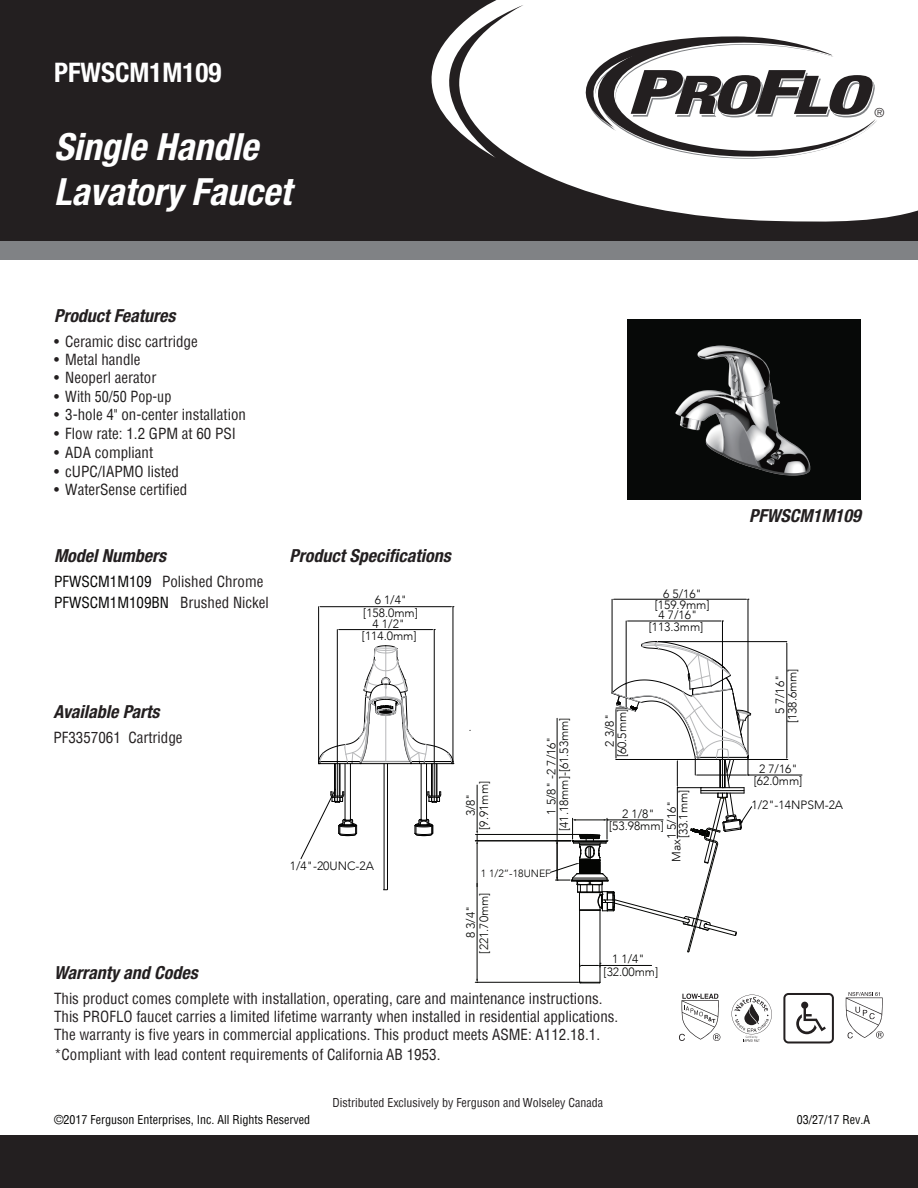
<style>
.page{position:relative;width:918px;height:1188px;background:#fff}
.page>*{position:absolute;margin:0;border:0;box-sizing:border-box;transform-origin:0 0}
.t1{font:italic 700 condensed 37.5px/45px "Helvetica Neue";color:#fff}
.t2{font:700 condensed 27px "Helvetica Neue";color:#fff}
.t3{font:italic 700 condensed 18px "Helvetica Neue";color:#231f20}
.t4{font:condensed 15px/18px "Helvetica Neue";color:#231f20}
.t5{font:condensed 15px "Helvetica Neue";color:#211e1e}
.t6{font:condensed 15px "Helvetica Neue";color:#211e1e;scale:.94 1}
.t7{font:300 12.45px "Helvetica";color:#231f20}
.t8{font:300 12px/11.9px "Avenir LT";color:#030303;text-align:center}
.t9{font:300 12px/13.4px "Avenir LT";color:#040503;text-align:center}
.t10{font:condensed 12px "Helvetica Neue";color:#050504}
.t11{font:condensed 12px "Helvetica Neue";color:#231f20}
.t12{font:300 10.5px "Avenir LT";color:#040503}
.s1{color:#231f20}
.s2{color:#050504}
</style>
<div class="page">
<svg style="left:0;top:0;width:918px;height:241px;fill:#231f20"></svg>
<div style="left:0;top:1135px;width:918px;height:53px;background:#231f20"></div>
<svg style="left:571px;top:30px;width:307px;height:129px"></svg>
<hr style="left:600px;top:910px;width:1px;height:72px;background:#040503">
<hr style="left:579px;top:910px;width:1px;height:72px;background:#040503">
<hr style="left:475px;top:841px;width:96px;height:1px;background:#040503">
<hr style="left:475px;top:982px;width:104px;height:1px;background:#040503">
<hr style="left:477px;top:842px;width:1px;height:45px;background:#040503">
<hr style="left:477px;top:883px;width:1px;height:98px;background:#040503">
<svg style="left:579px;top:982px;width:21px;height:2px"></svg>
<hr style="left:600px;top:965px;width:52px;height:1px;background:#040503">
<svg style="left:579px;top:963px;width:22px;height:4px"></svg>
<hr style="left:476px;top:834px;width:112px;height:1px;background:#040503">
<hr style="left:477px;top:785px;width:1px;height:47px;background:#040503">
<svg style="left:477px;top:831px;width:1px;height:13px"></svg>
<svg style="left:679px;top:994px;width:41px;height:47px"></svg>
<svg style="left:846px;top:992px;width:38px;height:47px"></svg>
<svg style="left:783px;top:993px;width:51px;height:50px"></svg>
<svg style="left:731px;top:995px;width:41px;height:47px"></svg>
<div style="left:0;top:241px;width:918px;height:19px;background:#808285"></div>
<div style="left:627px;top:319px;width:234px;height:181px;background:#070908"></div>
<hr style="left:318px;top:607px;width:1px;height:157px;background:#030303">
<hr style="left:453px;top:607px;width:1px;height:157px;background:#030303">
<hr style="left:320px;top:606px;width:131px;height:1px;background:#030303">
<hr style="left:337px;top:630px;width:1px;height:171px;background:#030303">
<hr style="left:434px;top:630px;width:1px;height:171px;background:#030303">
<hr style="left:339px;top:629px;width:94px;height:1px;background:#030303">
<hr style="left:612px;top:599px;width:1px;height:94px;background:#030303">
<hr style="left:748px;top:599px;width:1px;height:160px;background:#030303">
<hr style="left:614px;top:599px;width:132px;height:1px;background:#030303">
<hr style="left:626px;top:621px;width:1px;height:87px;background:#030303">
<hr style="left:722px;top:621px;width:1px;height:167px;background:#030303">
<hr style="left:628px;top:621px;width:93px;height:1px;background:#030303">
<hr style="left:656px;top:641px;width:131px;height:1px;background:#030303">
<hr style="left:748px;top:759px;width:39px;height:1px;background:#030303">
<hr style="left:787px;top:643px;width:1px;height:115px;background:#030303">
<hr style="left:748px;top:775px;width:54px;height:1px;background:#030303">
<hr style="left:384px;top:764px;width:1px;height:126px;background:#030303">
<hr style="left:387px;top:764px;width:1px;height:126px;background:#030303">
<svg style="left:414px;top:819px;width:19px;height:17px"></svg>
<hr style="left:431px;top:764px;width:1px;height:32px;background:#030303">
<hr style="left:432px;top:764px;width:1px;height:32px;background:#030303">
<hr style="left:436px;top:764px;width:1px;height:32px;background:#030303">
<hr style="left:437px;top:764px;width:1px;height:32px;background:#030303">
<svg style="left:427px;top:792px;width:14px;height:11px"></svg>
<hr style="left:421px;top:764px;width:1px;height:56px;background:#030303">
<hr style="left:426px;top:764px;width:1px;height:56px;background:#030303">
<hr style="left:334px;top:764px;width:1px;height:32px;background:#030303">
<hr style="left:335px;top:764px;width:1px;height:32px;background:#030303">
<hr style="left:339px;top:764px;width:1px;height:32px;background:#030303">
<hr style="left:340px;top:764px;width:1px;height:32px;background:#030303">
<svg style="left:300px;top:789px;width:57px;height:70px"></svg>
<hr style="left:345px;top:764px;width:1px;height:56px;background:#030303">
<hr style="left:350px;top:764px;width:1px;height:56px;background:#030303">
<svg style="left:318px;top:645px;width:136px;height:119px"></svg>
<img style="left:675px;top:345px;width:136px;height:131px">
<svg style="left:550px;top:641px;width:202px;height:311px"></svg>
<h2 class="t2" style="left:54px;top:57px;width:169px">PFWSCM1M109</h2>
<h1 class="t1" style="left:54px;top:124px;width:239px">Single Handle<br>Lavatory Faucet</h1>
<p class="t3" style="left:54px;top:305px;width:123px">Product Features</p>
<p class="t4" style="left:54px;top:332px;width:145px">• Ceramic disc cartridge</p>
<p class="t4" style="left:54px;top:351px;width:88px">• Metal handle</p>
<p class="t4" style="left:54px;top:368px;width:104px">• Neoperl aerator</p>
<p class="t6" style="left:54px;top:387px;width:126px"><span class="s1">•</span> With 50/50 Pop-up</p>
<p class="t5" style="left:54px;top:405px;width:194px"><span class="s1">•</span> 3-hole 4" on-center installation</p>
<p class="t5" style="left:54px;top:423px;width:184px"><span class="s1">•</span> Flow rate: 1.2 GPM at 60 PSI</p>
<p class="t5" style="left:54px;top:443px;width:101px"><span class="s1">•</span> ADA compliant</p>
<p class="t5" style="left:54px;top:461px;width:127px"><span class="s1">•</span> cUPC/IAPMO listed</p>
<p class="t5" style="left:54px;top:480px;width:135px"><span class="s1">•</span> WaterSense certified</p>
<p class="t3" style="left:54px;top:545px;width:114px">Model Numbers</p>
<p class="t4" style="left:54px;top:570px;width:216px;line-height:21.6px"><span class="s2">PFWSCM1M109</span> Polished Chrome<br><span class="s2">PFWSCM1M109BN</span> Brushed Nickel</p>
<p class="t3" style="left:290px;top:545px;width:163px">Product Specifications</p>
<p class="t8" style="left:363px;top:593px;width:56px;line-height:12.8px">6 1/4" [158.0mm]</p>
<p class="t8" style="left:362px;top:618px;width:56px">4 1/2" [114.0mm]</p>
<p class="t3" style="left:53px;top:701px;width:108px">Available Parts</p>
<p class="t4" style="left:53px;top:728px;width:131px">PF3357061 Cartridge</p>
<p class="t8" style="left:290px;top:860px;width:86px">1/4"-20UNC-2A</p>
<p class="t9" style="left:464px;top:830px;width:50px;rotate:-90deg">3/8" [9.91mm]</p>
<p class="t9" style="left:545px;top:831px;width:115px;line-height:12.6px;rotate:-90deg">1 5/8" -2 7/16" [41.18mm]-[61.53mm]</p>
<p class="t12" style="left:481px;top:867px;width:72px">1 1/2”-18UNEF</p>
<p class="t8" style="left:655px;top:588px;width:56px">6 5/16" [159.9mm]</p>
<p class="t8" style="left:649px;top:609px;width:56px">4 7/16" [113.3mm]</p>
<p class="t8" style="left:604px;top:757px;width:50px;line-height:12.3px;rotate:-90deg">2 3/8" [60.5mm]</p>
<p class="t8" style="left:666px;top:839px;width:51px;line-height:11.4px;text-align:left;rotate:-90deg">1 5/16" [33.1mm]</p>
<p class="t9" style="left:609px;top:808px;width:56px;line-height:12.1px">2 1/8" [53.98mm]</p>
<p class="t8" style="left:671px;top:862px;width:24px;rotate:-90deg">Max</p>
<p class="t9" style="left:464px;top:954px;width:63px;rotate:-90deg">8 3/4" [221.70mm]</p>
<p class="t9" style="left:604px;top:953px;width:56px;line-height:12.5px">1 1/4" [32.00mm]</p>
<p class="t3" style="left:54px;top:962px;width:145px">Warranty and Codes</p>
<p class="t4" style="left:54px;top:989px;width:566px">This product comes complete with installation, operating, care and maintenance instructions.<br>This PROFLO faucet carries a limited lifetime warranty when installed in residential applications.<br>The warranty is five years in commercial applications. This product meets ASME: A112.18.1.</p>
<p class="t4" style="left:54px;top:1045px;width:388px">*Compliant with lead content requirements of California AB 1953.</p>
<p class="t11" style="left:332px;top:1095px;width:272px">Distributed Exclusively by Ferguson and Wolseley Canada</p>
<p class="t7" style="left:875px;top:104px;width:11px">®</p>
<p class="t3" style="left:749px;top:504px;width:113px">PFWSCM1M109</p>
<p class="t8" style="left:774px;top:723px;width:56px;line-height:12.5px;rotate:-90deg">5 7/16" [138.6mm]</p>
<p class="t8" style="left:754px;top:763px;width:50px;line-height:12.5px">2 7/16" [62.0mm]</p>
<p class="t8" style="left:751px;top:799px;width:93px">1/2"-14NPSM-2A</p>
<p class="t10" style="left:54px;top:1112px;width:258px">©2017 Ferguson Enterprises, Inc. All Rights Reserved</p>
<p class="t10" style="left:797px;top:1112px;width:75px">03/27/17 Rev.A</p>
</div>
